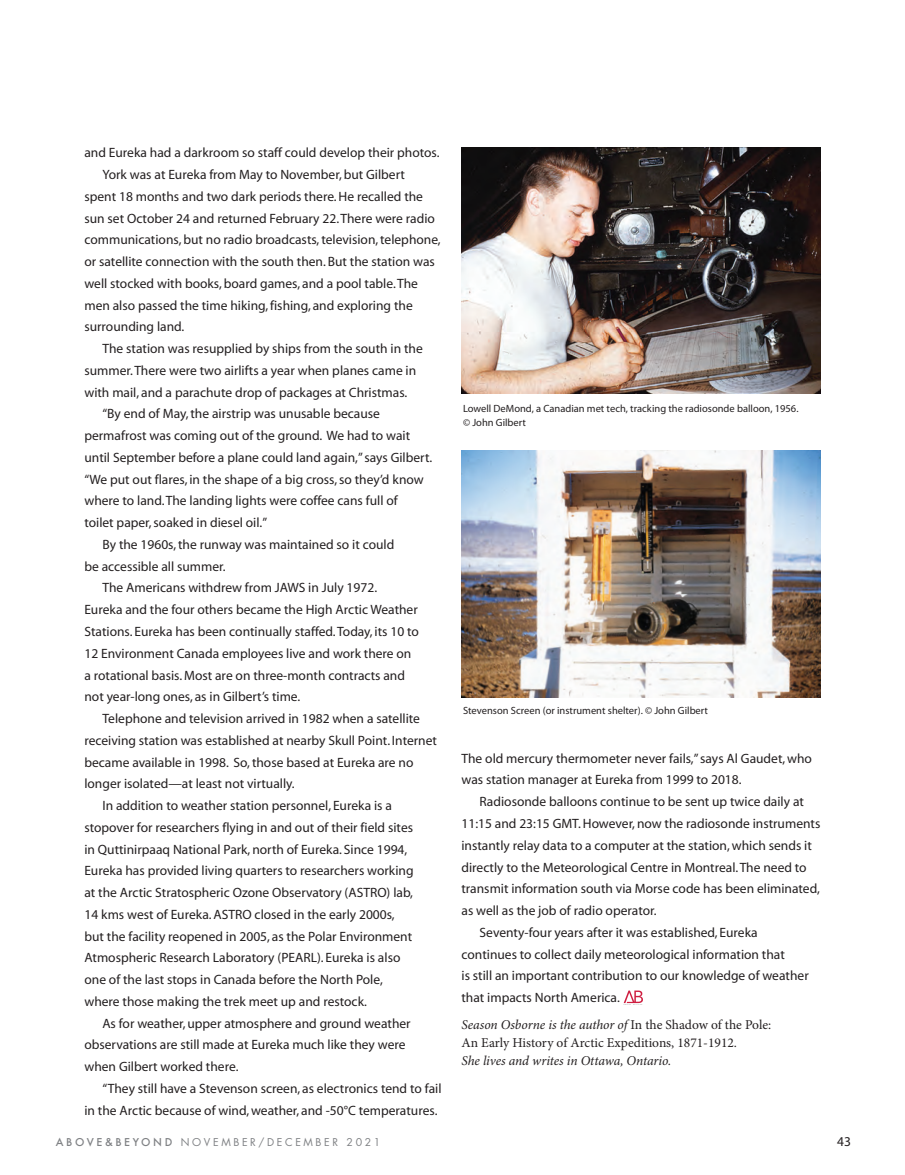
<style>
.page{position:relative;width:905px;height:1175px;background:#fff}
.page>*{position:absolute;margin:0;border:0;box-sizing:border-box;transform-origin:0 0}
.t1{font:13.5px/21.8px "Myriad";color:#231f20}
.t2{font:13.5px/18px "Minion Pro";color:#231f20}
.t3{font:13.5px "Myriad Pro";color:#231f20}
.t4{font:10.5px/13.5px "Myriad Pro";color:#231f20}
.t5{font:10.5px "Futura";letter-spacing:.25em;color:#808285}
.s1{font-style:italic}
.s2{font-weight:500}
</style>
<div class="page">
<img style="left:461px;top:148px;width:359px;height:246px">
<img style="left:461px;top:450px;width:359px;height:247px">
<svg style="left:623px;top:990px;width:20px;height:13px"></svg>
<p class="t1" style="left:84px;top:143px;width:357px">and Eureka had a darkroom so staff could develop their photos.</p>
<p class="t1" style="left:84px;top:165px;width:358px;text-indent:18px">York was at Eureka from May to November, but Gilbert<br>spent 18 months and two dark periods there. He recalled the sun set October 24 and returned February 22. There were radio communications, but no radio broadcasts, television, telephone, or satellite connection with the south then. But the station was well stocked with books, board games, and a pool table. The men also passed the time hiking, fishing, and exploring the surrounding land.</p>
<p class="t1" style="left:84px;top:339px;width:340px;text-indent:18px">The station was resupplied by ships from the south in the summer. There were two airlifts a year when planes came in with mail, and a parachute drop of packages at Christmas.</p>
<p class="t1" style="left:84px;top:404px;width:349px;text-indent:18px">“By end of May, the airstrip was unusable because permafrost was coming out of the ground. We had to wait until September before a plane could land again,” says Gilbert. “We put out flares, in the shape of a big cross, so they’d know where to land. The landing lights were coffee cans full of<br>toilet paper, soaked in diesel oil.”</p>
<p class="t1" style="left:84px;top:534px;width:311px;text-indent:18px">By the 1960s, the runway was maintained so it could be accessible all summer.</p>
<p class="t1" style="left:84px;top:578px;width:336px;text-indent:18px">The Americans withdrew from JAWS in July 1972.<br>Eureka and the four others became the High Arctic Weather Stations. Eureka has been continually staffed. Today, its 10 to 12 Environment Canada employees live and work there on a rotational basis. Most are on three-month contracts and not year-long ones, as in Gilbert’s time.</p>
<p class="t1" style="left:84px;top:708px;width:354px;text-indent:18px">Telephone and television arrived in 1982 when a satellite receiving station was established at nearby Skull Point. Internet became available in 1998. So, those based at Eureka are no longer isolated—at least not virtually.</p>
<p class="t1" style="left:84px;top:795px;width:331px;text-indent:18px">In addition to weather station personnel, Eureka is a stopover for researchers flying in and out of their field sites in Quttinirpaaq National Park, north of Eureka. Since 1994, Eureka has provided living quarters to researchers working at the Arctic Stratospheric Ozone Observatory (ASTRO) lab, 14 kms west of Eureka. ASTRO closed in the early 2000s, but the facility reopened in 2005, as the Polar Environment Atmospheric Research Laboratory (PEARL). Eureka is also one of the last stops in Canada before the North Pole, where those making the trek meet up and restock.</p>
<p class="t1" style="left:84px;top:1013px;width:328px;text-indent:18px">As for weather, upper atmosphere and ground weather observations are still made at Eureka much like they were when Gilbert worked there.</p>
<p class="t1" style="left:84px;top:1078px;width:358px;text-align:right">“They still have a Stevenson screen, as electronics tend to fail<br>in the Arctic because of wind, weather, and -50°C temperatures.</p>
<p class="t4" style="left:463px;top:403px;width:337px">Lowell DeMond, a Canadian met tech, tracking the radiosonde balloon, 1956. © John Gilbert</p>
<p class="t4" style="left:463px;top:704px;width:246px">Stevenson Screen (or instrument shelter). © John Gilbert</p>
<p class="t1" style="left:461px;top:748px;width:352px">The old mercury thermometer never fails,” says Al Gaudet, who was station manager at Eureka from 1999 to 2018.</p>
<p class="t1" style="left:461px;top:792px;width:360px;text-indent:18px">Radiosonde balloons continue to be sent up twice daily at 11:15 and 23:15 GMT. However, now the radiosonde instruments instantly relay data to a computer at the station, which sends it directly to the Meteorological Centre in Montreal. The need to transmit information south via Morse code has been eliminated, as well as the job of radio operator.</p>
<p class="t1" style="left:461px;top:922px;width:349px;text-indent:18px">Seventy-four years after it was established, Eureka continues to collect daily meteorological information that<br>is still an important contribution to our knowledge of weather that impacts North America.</p>
<p class="t2" style="left:461px;top:1015px;width:311px"><span class="s1">Season Osborne is the author of</span> In the Shadow of the Pole:<br>An Early History of Arctic Expeditions, 1871-1912<span class="s1">.<br>She lives and writes in Ottawa, Ontario.</span></p>
<p class="t5" style="left:56px;top:1136px;width:326px"><span class="s2">ABOVE&amp;BEYOND</span> NOVEMBER/DECEMBER 2021</p>
<p class="t3" style="left:837px;top:1136px;width:15px">43</p>
</div>
